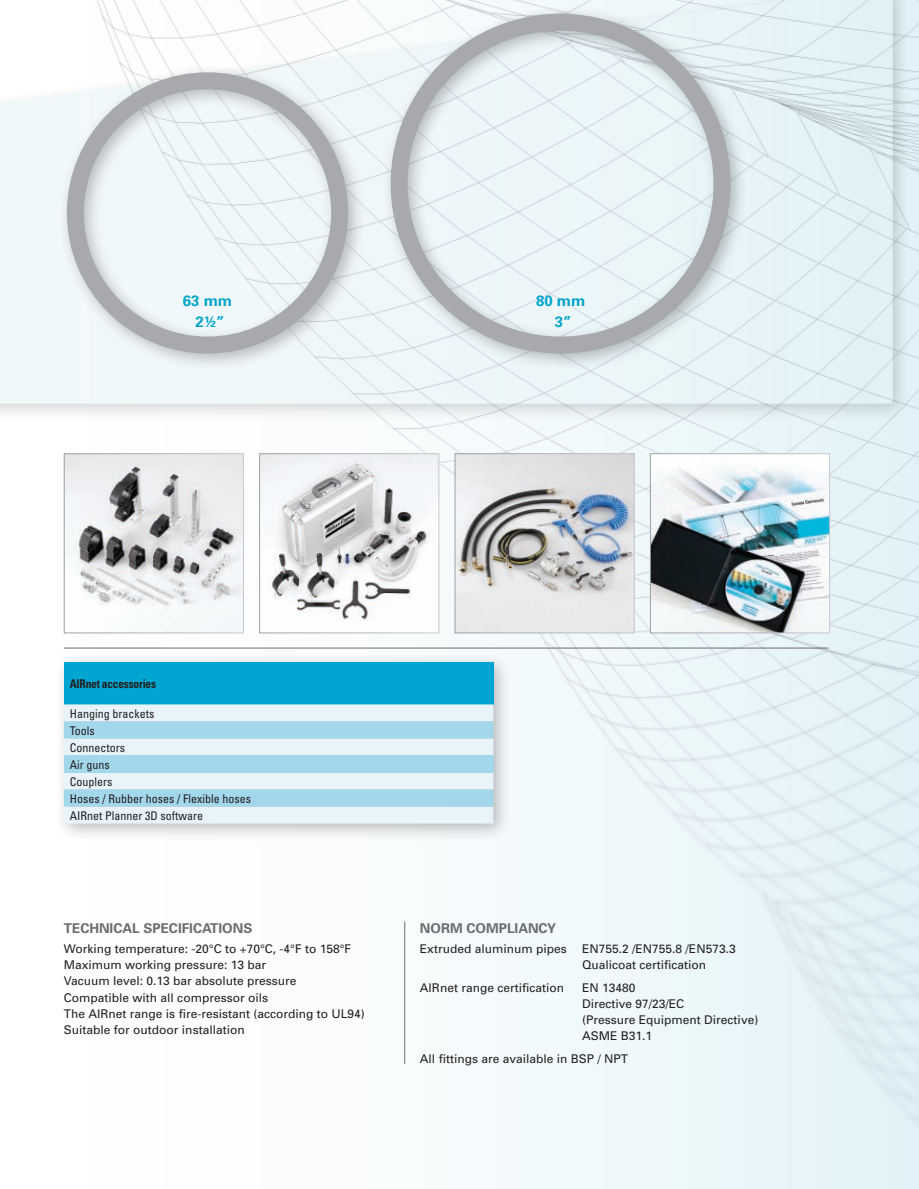
<style>
.page{position:relative;width:919px;height:1189px;background:#fff}
.page>*{position:absolute;margin:0;border:0;box-sizing:border-box;transform-origin:0 0}
.t1{font:700 15px/21px "Univers";color:#00a4ca;text-align:center}
.t2{font:700 13.5px "Univers";color:#6c6d70}
.t3{font:12px/16.2px "Univers";color:#231f20}
.t4{font:condensed 12px/17px "Univers";color:#231f20}
.t5{font:700 condensed 12px "Univers";letter-spacing:-.02em;color:#231f20;scale:.95 1}
</style>
<div class="page">
<img style="left:63px;top:0;width:855px;height:1172px">
<div style="left:0;top:0;width:914px;height:425px;background:#231f20;opacity:.3"></div>
<svg style="left:0;top:0;width:892px;height:403px"></svg>
<img style="left:66px;top:455px;width:176px;height:176px">
<div style="left:64px;top:453px;width:180px;height:180px;border:1px solid #fff"></div>
<img style="left:261px;top:455px;width:176px;height:176px">
<div style="left:259px;top:453px;width:180px;height:180px;border:1px solid #fff"></div>
<img style="left:456px;top:455px;width:176px;height:176px">
<div style="left:454px;top:453px;width:180px;height:180px;border:1px solid #fff"></div>
<img style="left:651px;top:455px;width:176px;height:176px">
<div style="left:649px;top:453px;width:180px;height:180px;border:1px solid #fff"></div>
<div style="left:380px;top:3px;width:375px;height:376px;background:#231f20;opacity:.3"></div>
<div style="left:390px;top:14px;width:340px;height:339px;border:17px solid #a8a9ad;border-radius:50%"></div>
<div style="left:56px;top:62px;width:318px;height:317px;background:#231f20;opacity:.3"></div>
<div style="left:67px;top:72px;width:281px;height:281px;border:17px solid #a8a9ad;border-radius:50%"></div>
<div style="left:53px;top:651px;width:717px;height:216px;background:#231f20;opacity:.3"></div>
<div style="left:64px;top:661px;width:429px;height:43px;background:#00a6d1"></div>
<div style="left:64px;top:704px;width:429px;height:119px;background:#e8f4f9"></div>
<svg style="left:64px;top:721px;width:429px;height:85px;background:#c4e4f1"></svg>
<div style="left:64px;top:755px;width:429px;height:17px;background:#a3d7ec"></div>
<hr style="left:404px;top:921px;width:1px;height:142px;background:#6c6d70">
<hr style="left:64px;top:647px;width:764px;height:1px;background:#6c6d70">
<p class="t1" style="left:183px;top:290px;width:51px">63 MM<br>2½”</p>
<p class="t1" style="left:535px;top:290px;width:51px">80 MM<br>3”</p>
<p class="t5" style="left:70px;top:676px;width:92px">AIRnet accessories</p>
<p class="t4" style="left:70px;top:704px;width:183px">Hanging brackets<br>Tools<br>Connectors<br>Air guns<br>Couplers<br>Hoses / Rubber hoses / Flexible hoses<br>AIRnet Planner 3D software</p>
<p class="t2" style="left:64px;top:918px;width:18px">TECHNICAL</p>
<p class="t2" style="left:143px;top:918px;width:9px">SPECIFICATIONS</p>
<p class="t3" style="left:64px;top:940px;width:302px">Working temperature: -20°C to +70°C, -4°F to 158°F Maximum working pressure: 13 bar<br>Vacuum level: 0.13 bar absolute pressure Compatible with all compressor oils<br>The AIRnet range is fire-resistant (according to UL94)<br>Suitable for outdoor installation</p>
<p class="t2" style="left:420px;top:918px;width:22px">NORM</p>
<p class="t2" style="left:466px;top:918px;width:10px">COMPLIANCY</p>
<p class="t3" style="left:420px;top:940px;width:148px">Extruded aluminum pipes</p>
<p class="t3" style="left:582px;top:940px;width:155px">EN755.2 /EN755.8 /EN573.3<br>Qualicoat certification</p>
<p class="t3" style="left:420px;top:978px;width:146px">AIRnet range certification</p>
<p class="t3" style="left:582px;top:978px;width:178px">EN 13480<br>Directive 97/23/EC<br>(Pressure Equipment Directive)<br>ASME B31.1</p>
<p class="t3" style="left:420px;top:1050px;width:210px">All fittings are available in BSP / NPT</p>
</div>
